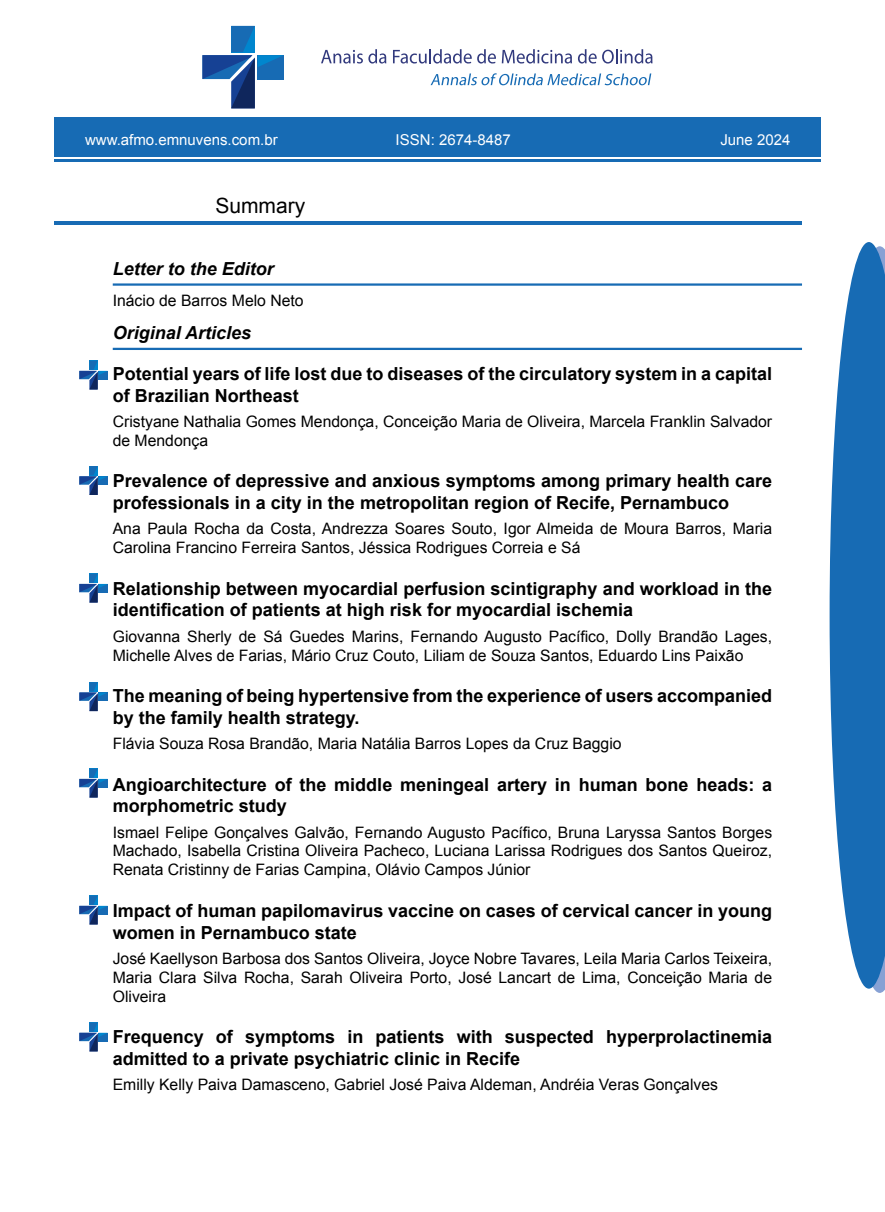
<style>
.page{position:relative;width:885px;height:1212px;background:#fff}
.page>*{position:absolute;margin:0;border:0;box-sizing:border-box;transform-origin:0 0}
.t1{font:21px "Arial";color:#000}
.t2{font:700 18px/21.6px "Arial";color:#000}
.t3{font:italic 700 18px "Arial";color:#000}
.t4{font:15.75px/18.9px "Arial";color:#000}
.t5{font:15px "Arial";color:#fff}
</style>
<div class="page">
<hr style="left:54px;top:159px;width:766px;height:3px;background:#176bb4">
<div style="left:54px;top:117px;width:766px;height:39px;background:#176bb4"></div>
<svg style="left:202px;top:26px;width:82px;height:82px"></svg>
<svg style="left:321px;top:49px;width:65px;height:15px"></svg>
<svg style="left:393px;top:49px;width:78px;height:15px"></svg>
<svg style="left:477px;top:49px;width:95px;height:15px"></svg>
<svg style="left:578px;top:49px;width:18px;height:15px"></svg>
<svg style="left:602px;top:49px;width:50px;height:15px"></svg>
<svg style="left:430px;top:73px;width:221px;height:12px"></svg>
<hr style="left:54px;top:222px;width:747px;height:3px;background:#176bb4">
<hr style="left:113px;top:283px;width:688px;height:3px;background:#176bb4">
<hr style="left:113px;top:348px;width:688px;height:2px;background:#176bb4">
<svg style="left:79px;top:361px;width:29px;height:28px"></svg>
<svg style="left:79px;top:466px;width:29px;height:29px"></svg>
<svg style="left:79px;top:574px;width:29px;height:28px"></svg>
<svg style="left:79px;top:682px;width:29px;height:29px"></svg>
<svg style="left:79px;top:769px;width:29px;height:28px"></svg>
<svg style="left:79px;top:1022px;width:29px;height:29px"></svg>
<svg style="left:79px;top:895px;width:29px;height:29px"></svg>
<svg style="left:829px;top:242px;width:55px;height:751px"></svg>
<p class="t5" style="left:85px;top:130px;width:194px">www.afmo.emnuvens.com.br</p>
<p class="t5" style="left:395px;top:130px;width:117px">ISSN: 2674-8487</p>
<h1 class="t1" style="left:215px;top:192px;width:91px">Summary</h1>
<p class="t5" style="left:720px;top:130px;width:72px">June 2024</p>
<p class="t3" style="left:113px;top:257px;width:163px">Letter to the Editor</p>
<p class="t4" style="left:113px;top:291px;width:192px">Inácio de Barros Melo Neto</p>
<p class="t3" style="left:113px;top:321px;width:140px">Original Articles</p>
<p class="t2" style="left:113px;top:363px;width:661px">Potential years of life lost due to diseases of the circulatory system in a capital of Brazilian Northeast</p>
<p class="t4" style="left:113px;top:412px;width:661px">Cristyane Nathalia Gomes Mendonça, Conceição Maria de Oliveira, Marcela Franklin Salvador de Mendonça</p>
<p class="t2" style="left:113px;top:471px;width:661px">Prevalence of depressive and anxious symptoms among primary health care professionals in a city in the metropolitan region of Recife, Pernambuco</p>
<p class="t4" style="left:113px;top:519px;width:661px">Ana Paula Rocha da Costa, Andrezza Soares Souto, Igor Almeida de Moura Barros, Maria<br>Carolina Francino Ferreira Santos, Jéssica Rodrigues Correia e Sá</p>
<p class="t2" style="left:113px;top:578px;width:661px">Relationship between myocardial perfusion scintigraphy and workload in the identification of patients at high risk for myocardial ischemia</p>
<p class="t4" style="left:113px;top:627px;width:661px">Giovanna Sherly de Sá Guedes Marins, Fernando Augusto Pacífico, Dolly Brandão Lages,<br>Michelle Alves de Farias, Mário Cruz Couto, Liliam de Souza Santos, Eduardo Lins Paixão</p>
<p class="t2" style="left:113px;top:686px;width:661px">The meaning of being hypertensive from the experience of users accompanied by the family health strategy.</p>
<p class="t4" style="left:113px;top:734px;width:510px">Flávia Souza Rosa Brandão, Maria Natália Barros Lopes da Cruz Baggio</p>
<p class="t2" style="left:113px;top:774px;width:661px">Angioarchitecture of the middle meningeal artery in human bone heads: a morphometric study</p>
<p class="t4" style="left:113px;top:823px;width:661px;text-align:justify">Ismael Felipe Gonçalves Galvão, Fernando Augusto Pacífico, Bruna Laryssa Santos Borges Machado, Isabella Cristina Oliveira Pacheco, Luciana Larissa Rodrigues dos Santos Queiroz, Renata Cristinny de Farias Campina, Olávio Campos Júnior</p>
<p class="t2" style="left:113px;top:900px;width:661px">Impact of human papilomavirus vaccine on cases of cervical cancer in young women in Pernambuco state</p>
<p class="t4" style="left:113px;top:949px;width:661px;text-align:justify">José Kaellyson Barbosa dos Santos Oliveira, Joyce Nobre Tavares, Leila Maria Carlos Teixeira, Maria Clara Silva Rocha, Sarah Oliveira Porto, José Lancart de Lima, Conceição Maria de Oliveira</p>
<p class="t2" style="left:113px;top:1027px;width:661px">Frequency of symptoms in patients with suspected hyperprolactinemia admitted to a private psychiatric clinic in Recife</p>
<p class="t4" style="left:113px;top:1075px;width:606px">Emilly Kelly Paiva Damasceno, Gabriel José Paiva Aldeman, Andréia Veras Gonçalves</p>
</div>
